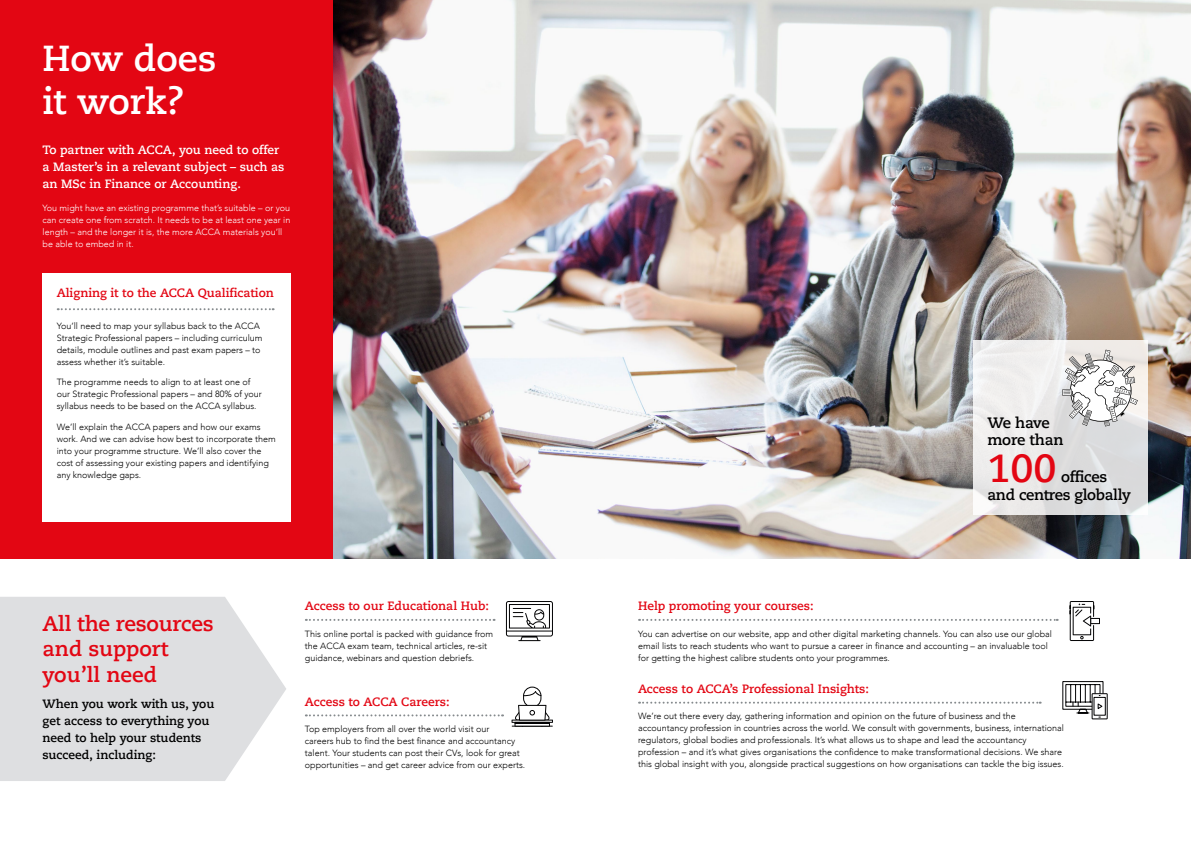
<style>
.page{position:relative;width:1191px;height:842px;background:#fff}
.page>*{position:absolute;margin:0;border:0;box-sizing:border-box;transform-origin:0 0}
.Large_Sub_head{font:700 39px "Caeciliae Text";color:#e30613}
.Page_Heading{font:700 36px/43.2px "Caeciliae Text";color:#fff}
.Page_Heading-2{font:700 21px/25.2px "Caeciliae Text";letter-spacing:-.01em;color:#e30613}
.Large_Sub_head-2{font:700 15px/17.7px "Caeciliae Text";letter-spacing:-.02em;color:#000}
.Large_Sub_head-3{font:700 12px "Caeciliae Text";color:#e30613}
.Large_Sub_head-4{font:700 12px/17px "Caeciliae Text";color:#fff}
.Large_Sub_head-5{font:700 12px/17px "Caeciliae Text";color:#000}
.Body_Copy{font:300 9px/12px "Avenir";color:#000}
.Body_Copy-2{font:300 9px/12px "Avenir";color:#fff}
</style>
<div class="page">
<img style="left:333px;top:0;width:858px;height:558px">
<svg style="left:972px;top:340px;width:175px;height:174px;fill:#ebeae9"></svg>
<div style="left:0;top:0;width:333px;height:558px;background:#e30613"></div>
<div style="left:43px;top:273px;width:248px;height:248px;background:#fff"></div>
<svg style="left:58px;top:308px;width:216px;height:2px"></svg>
<svg style="left:306px;top:619px;width:188px;height:2px"></svg>
<svg style="left:306px;top:714px;width:197px;height:2px"></svg>
<svg style="left:639px;top:619px;width:418px;height:2px"></svg>
<svg style="left:639px;top:702px;width:401px;height:2px"></svg>
<svg style="left:1062px;top:350px;width:76px;height:76px"></svg>
<svg style="left:511px;top:687px;width:42px;height:40px"></svg>
<svg style="left:1069px;top:601px;width:31px;height:40px"></svg>
<svg style="left:506px;top:601px;width:47px;height:40px"></svg>
<svg style="left:0;top:597px;width:286px;height:184px;background:#e0e1e3"></svg>
<svg style="left:1062px;top:681px;width:46px;height:39px"></svg>
<p class="Page_Heading" style="left:43px;top:35px;width:176px">How does it work?</p>
<p class="Large_Sub_head-4" style="left:43px;top:141px;width:243px">To partner with ACCA, you need to offer a Master’s in a relevant subject – such as an MSc in Finance or Accounting.</p>
<p class="Body_Copy-2" style="left:43px;top:202px;width:249px">You might have an existing programme that’s suitable – or you can create one from scratch. It needs to be at least one year in length – and the longer it is, the more ACCA materials you’ll be able to embed in it.</p>
<p class="Large_Sub_head-3" style="left:57px;top:284px;width:219px">Aligning it to the ACCA Qualification</p>
<p class="Body_Copy" style="left:57px;top:320px;width:207px">You’ll need to map your syllabus back to the ACCA Strategic Professional papers – including curriculum details, module outlines and past exam papers – to assess whether it’s suitable.</p>
<p class="Body_Copy" style="left:57px;top:376px;width:207px">The programme needs to align to at least one of our Strategic Professional papers – and 80% of your syllabus needs to be based on the ACCA syllabus.</p>
<p class="Body_Copy" style="left:57px;top:421px;width:221px">We’ll explain the ACCA papers and how our exams work. And we can advise how best to incorporate them into your programme structure. We’ll also cover the cost of assessing your existing papers and identifying any knowledge gaps.</p>
<p class="Page_Heading-2" style="left:43px;top:610px;width:173px">All the resources and support you’ll need</p>
<p class="Large_Sub_head-5" style="left:43px;top:695px;width:173px">When you work with us, you get access to everything you need to help your students succeed, including:</p>
<p class="Large_Sub_head-3" style="left:305px;top:598px;width:186px">Access to our Educational Hub:</p>
<p class="Body_Copy" style="left:305px;top:627px;width:190px">This online portal is packed with guidance from the ACCA exam team, technical articles, re-sit guidance, webinars and question debriefs.</p>
<p class="Large_Sub_head-3" style="left:305px;top:693px;width:146px">Access to ACCA Careers:</p>
<p class="Body_Copy" style="left:305px;top:723px;width:222px">Top employers from all over the world visit our<br>careers hub to find the best finance and accountancy talent. Your students can post their CVs, look for great opportunities – and get career advice from our experts.</p>
<p class="Large_Sub_head-2" style="left:987px;top:413px;width:78px">We have more than</p>
<p class="Large_Sub_head" style="left:987px;top:441px;width:71px">100</p>
<p class="Large_Sub_head-2" style="left:987px;top:467px;width:145px;text-indent:74px">offices and centres globally</p>
<p class="Large_Sub_head-3" style="left:638px;top:598px;width:177px">Help promoting your courses:</p>
<p class="Body_Copy" style="left:638px;top:627px;width:415px">You can advertise on our website, app and other digital marketing channels. You can also use our global email lists to reach students who want to pursue a career in finance and accounting – an invaluable tool for getting the highest calibre students onto your programmes.</p>
<p class="Large_Sub_head-3" style="left:638px;top:680px;width:232px">Access to ACCA’s Professional Insights:</p>
<p class="Body_Copy" style="left:638px;top:710px;width:427px">We’re out there every day, gathering information and opinion on the future of business and the accountancy profession in countries across the world. We consult with governments, business, international regulators, global bodies and professionals. It’s what allows us to shape and lead the accountancy profession – and it’s what gives organisations the confidence to make transformational decisions. We share this global insight with you, alongside practical suggestions on how organisations can tackle the big issues.</p>
</div>
